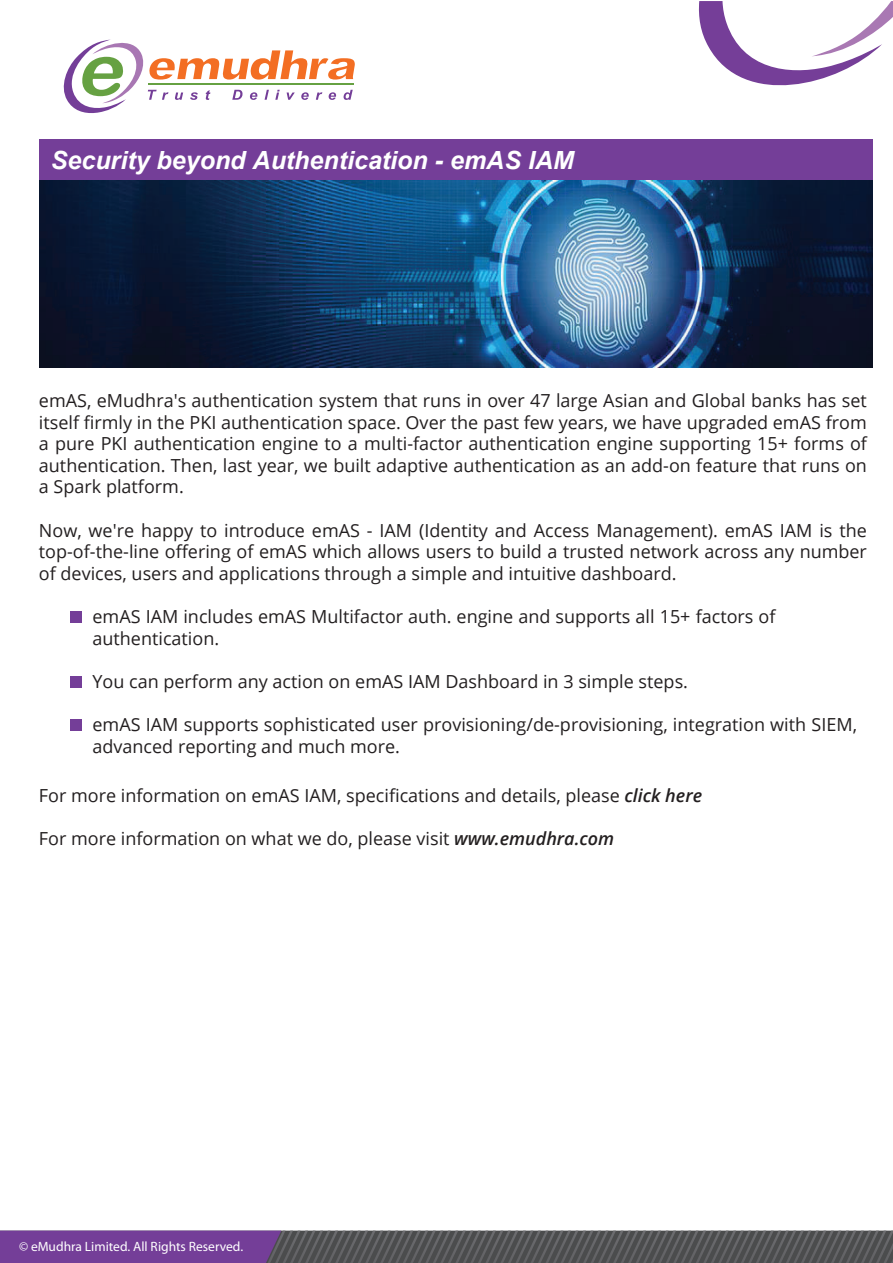
<style>
.page{position:relative;width:893px;height:1263px;background:#fff}
.page>*{position:absolute;margin:0;border:0;box-sizing:border-box;transform-origin:0 0}
.t1{font:italic 700 25.05px "Arial";color:#fff}
.t2{font:18px/21.6px "Open Sans";color:#231f20;text-align:justify}
.t3{font:13.5px "Myriad Pro";color:#fff}
.s1{font-weight:600;font-style:italic}
</style>
<div class="page">
<div style="left:39px;top:139px;width:833px;height:41px;background:#743e98"></div>
<svg style="left:698px;top:1px;width:195px;height:85px"></svg>
<svg style="left:63px;top:39px;width:292px;height:74px"></svg>
<div style="left:70px;top:611px;width:12px;height:11px;background:#743e98"></div>
<div style="left:70px;top:676px;width:12px;height:12px;background:#743e98"></div>
<div style="left:70px;top:719px;width:12px;height:11px;background:#743e98"></div>
<svg style="left:0;top:1230px;width:893px;height:33px;background:#60506c"></svg>
<img style="left:39px;top:180px;width:833px;height:188px">
<h1 class="t1" style="left:51px;top:144px;width:525px">Security beyond Authentication - emAS IAM</h1>
<p class="t2" style="left:39px;top:389px;width:830px">emAS, eMudhra's authentication system that runs in over 47 large Asian and Global banks has set itself firmly in the PKI authentication space. Over the past few years, we have upgraded emAS from a pure PKI authentication engine to a multi-factor authentication engine supporting 15+ forms of authentication. Then, last year, we built adaptive authentication as an add-on feature that runs on a Spark platform.</p>
<p class="t2" style="left:39px;top:519px;width:830px">Now, we're happy to introduce emAS - IAM (Identity and Access Management). emAS IAM is the top-of-the-line offering of emAS which allows users to build a trusted network across any number of devices, users and applications through a simple and intuitive dashboard.</p>
<p class="t2" style="left:93px;top:605px;width:685px">emAS IAM includes emAS Multifactor auth. engine and supports all 15+ factors of authentication.</p>
<p class="t2" style="left:93px;top:670px;width:597px">You can perform any action on emAS IAM Dashboard in 3 simple steps.</p>
<p class="t2" style="left:93px;top:713px;width:766px">emAS IAM supports sophisticated user provisioning/de-provisioning, integration with SIEM, advanced reporting and much more.</p>
<p class="t2" style="left:39px;top:784px;width:665px">For more information on emAS IAM, specifications and details, please <span class="s1">click here</span></p>
<p class="t2" style="left:39px;top:827px;width:577px">For more information on what we do, please visit <span class="s1">www.emudhra.com</span></p>
<p class="t3" style="left:19px;top:1238px;width:226px">© eMudhra Limited. All Rights Reserved.</p>
</div>
